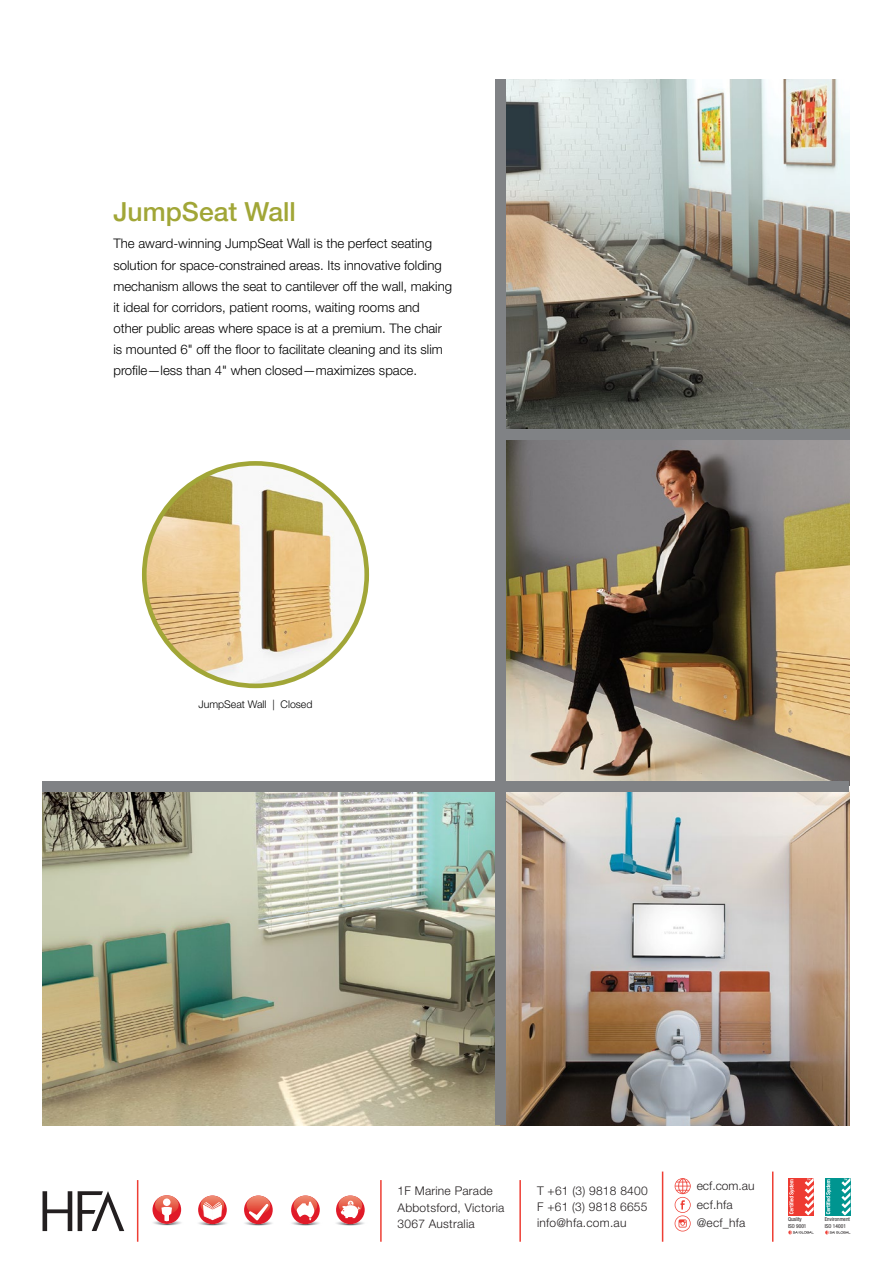
<style>
.page{position:relative;width:893px;height:1263px;background:#fff}
.page>*{position:absolute;margin:0;border:0;box-sizing:border-box;transform-origin:0 0}
.t1{font:500 26.4px "Helvetica Neue LT Std";color:#a1a637}
.t2{font:300 13.2px/21.1px "Helvetica Neue LT Std";color:#000}
.t3{font:300 12px "Helvetica Neue";letter-spacing:.02em;color:#231f20}
.t4{font:300 10.5px "Helvetica Neue LT Std";color:#000}
.t5{font:condensed 5.4px/6.6px "Helvetica Neue";color:#231f20}
</style>
<div class="page">
<img style="left:144px;top:463px;width:223px;height:223px;border-radius:111px">
<div style="left:142px;top:461px;width:227px;height:227px;border:5px solid #a1a637;border-radius:50%"></div>
<img style="left:506px;top:791px;width:343px;height:334px">
<img style="left:43px;top:791px;width:452px;height:334px">
<img style="left:506px;top:80px;width:343px;height:701px">
<div style="left:501px;top:430px;width:348px;height:10px;background:#808285"></div>
<div style="left:43px;top:781px;width:806px;height:10px;background:#808285"></div>
<div style="left:495px;top:80px;width:11px;height:1045px;background:#808285"></div>
<div style="left:788px;top:1177px;width:26px;height:38px;background:#ee3b32"></div>
<svg style="left:789px;top:1179px;width:5px;height:35px"></svg>
<svg style="left:805px;top:1177px;width:9px;height:38px"></svg>
<svg style="left:788px;top:1230px;width:26px;height:4px"></svg>
<div style="left:825px;top:1177px;width:25px;height:38px;background:#009590"></div>
<svg style="left:826px;top:1179px;width:5px;height:35px"></svg>
<svg style="left:841px;top:1177px;width:9px;height:38px"></svg>
<svg style="left:825px;top:1230px;width:25px;height:4px"></svg>
<svg style="left:675px;top:1178px;width:16px;height:53px"></svg>
<hr style="left:519px;top:1180px;width:2px;height:62px;background:#ee3e34">
<hr style="left:380px;top:1180px;width:2px;height:62px;background:#ee3e34">
<hr style="left:137px;top:1180px;width:1px;height:62px;background:#ee3e34">
<hr style="left:772px;top:1171px;width:1px;height:71px;background:#ee3e34">
<hr style="left:662px;top:1171px;width:1px;height:71px;background:#ee3e34">
<img style="left:336px;top:1219px;width:28px;height:7px">
<svg style="left:336px;top:1195px;width:29px;height:29px"></svg>
<img style="left:339px;top:1195px;width:23px;height:19px">
<svg style="left:341px;top:1196px;width:19px;height:22px"></svg>
<img style="left:292px;top:1219px;width:27px;height:7px">
<svg style="left:291px;top:1195px;width:29px;height:29px"></svg>
<img style="left:294px;top:1195px;width:23px;height:19px">
<svg style="left:297px;top:1196px;width:17px;height:24px"></svg>
<img style="left:244px;top:1219px;width:28px;height:7px">
<svg style="left:244px;top:1195px;width:29px;height:29px"></svg>
<img style="left:247px;top:1195px;width:23px;height:19px">
<svg style="left:249px;top:1204px;width:19px;height:16px"></svg>
<img style="left:153px;top:1219px;width:74px;height:7px">
<svg style="left:198px;top:1195px;width:29px;height:29px"></svg>
<img style="left:201px;top:1199px;width:23px;height:15px">
<svg style="left:203px;top:1195px;width:19px;height:25px"></svg>
<div style="left:153px;top:1195px;width:28px;height:29px;background:#e01a28;border-radius:50%"></div>
<img style="left:155px;top:1195px;width:24px;height:18px">
<div style="left:163px;top:1198px;width:7px;height:8px;background:#fff;border-radius:50%"></div>
<svg style="left:161px;top:1207px;width:11px;height:14px"></svg>
<svg style="left:187px;top:1221px;width:6px;height:3px"></svg>
<svg style="left:43px;top:1191px;width:29px;height:40px"></svg>
<svg style="left:78px;top:1191px;width:46px;height:40px"></svg>
<p class="t1" style="left:113px;top:196px;width:184px">JumpSeat Wall</p>
<p class="t2" style="left:113px;top:233px;width:340px">The award-winning JumpSeat Wall is the perfect seating solution for space-constrained areas. Its innovative folding mechanism allows the seat to cantilever off the wall, making it ideal for corridors, patient rooms, waiting rooms and other public areas where space is at a premium. The chair is mounted 6" off the floor to facilitate cleaning and its slim profile—less than 4" when closed—maximizes space.</p>
<p class="t4" style="left:198px;top:697px;width:116px">JumpSeat Wall | Closed</p>
<p class="t3" style="left:398px;top:1184px;width:97px">1F Marine Parade</p>
<p class="t3" style="left:398px;top:1200px;width:108px">Abbotsford, Victoria</p>
<p class="t3" style="left:398px;top:1216px;width:79px">3067 Australia</p>
<p class="t3" style="left:537px;top:1183px;width:112px">T +61 (3) 9818 8400</p>
<p class="t3" style="left:537px;top:1200px;width:112px">F +61 (3) 9818 6655</p>
<p class="t3" style="left:537px;top:1216px;width:91px">info@hfa.com.au</p>
<p class="t3" style="left:697px;top:1178px;width:59px">ecf.com.au</p>
<p class="t3" style="left:697px;top:1197px;width:38px">ecf.hfa</p>
<p class="t3" style="left:697px;top:1216px;width:50px">@ecf_hfa</p>
<p class="t5" style="left:788px;top:1216px;width:20px">Quality<br>ISO 9001</p>
<p class="t5" style="left:825px;top:1216px;width:27px">Environment<br>ISO 14001</p>
</div>
